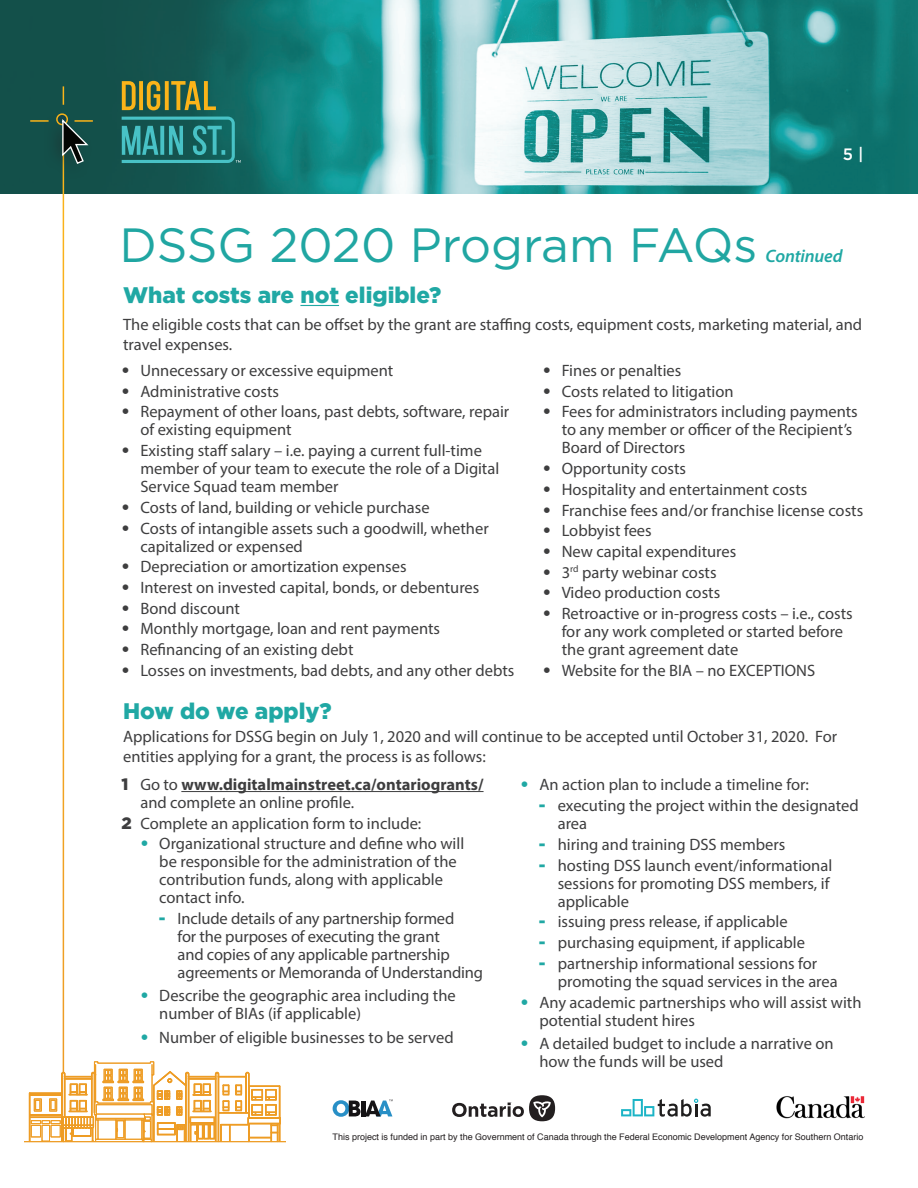
<style>
.page{position:relative;width:918px;height:1188px;background:#fff}
.page>*{position:absolute;margin:0;border:0;box-sizing:border-box;transform-origin:0 0}
.t1{font:48px "Gotham";color:#20a6a2}
.t2{font:900 22.5px "Gotham";color:#20a8a4}
.t3{font:italic 600 18px "Myriad Pro";letter-spacing:-.01em;color:#20a8a4}
.t4{font:16.5px/18px "Myriad Pro";color:#3e3e3f}
.t5{font:700 16.5px/18px "Myriad Pro";color:#3e3e3f}
.t6{font:500 16.5px "Gotham";color:#fff}
.t7{font:9px "Helvetica";color:#231f20}
.s1{font-family:"Gotham";font-weight:900}
.s2{font-weight:400}
.s3{font-family:"Gotham";font-weight:900;color:#20a8a4}
</style>
<div class="page">
<img style="left:0;top:0;width:918px;height:194px">
<svg style="left:30px;top:120px;width:13px;height:2px"></svg>
<svg style="left:63px;top:86px;width:1px;height:19px"></svg>
<hr style="left:63px;top:138px;width:1px;height:935px;background:#fff">
<div style="left:43px;top:112px;width:51px;height:69px;background:#231f20;opacity:.35"></div>
<svg style="left:62px;top:117px;width:31px;height:48px"></svg>
<svg style="left:452px;top:1103px;width:72px;height:14px"></svg>
<div style="left:529px;top:1095px;width:26px;height:26px;background:#231f20;border-radius:50%"></div>
<svg style="left:533px;top:1101px;width:18px;height:16px"></svg>
<svg style="left:621px;top:1099px;width:90px;height:18px"></svg>
<svg style="left:333px;top:1099px;width:60px;height:18px"></svg>
<img style="left:776px;top:1096px;width:89px;height:23px">
<svg style="left:122px;top:81px;width:15px;height:29px"></svg>
<svg style="left:139px;top:81px;width:4px;height:29px"></svg>
<svg style="left:147px;top:81px;width:13px;height:30px"></svg>
<svg style="left:165px;top:81px;width:4px;height:29px"></svg>
<svg style="left:171px;top:81px;width:45px;height:29px"></svg>
<svg style="left:122px;top:117px;width:119px;height:46px;background:#278280"></svg>
<svg style="left:29px;top:1061px;width:252px;height:80px"></svg>
<hr style="left:25px;top:1141px;width:260px;height:1px;background:#ee9c24">
<hr style="left:181px;top:791px;width:303px;height:1px;background:#3e3e3f">
<hr style="left:300px;top:305px;width:39px;height:1px;background:#20a8a4">
<p class="t6" style="left:843px;top:144px;width:22px">5 |</p>
<p class="t1" style="left:120px;top:214px;width:639px">DSSG 2020 Program FAQs</p>
<p class="t3" style="left:766px;top:244px;width:78px">Continued</p>
<p class="t2" style="left:123px;top:280px;width:320px">What costs are not eligible?</p>
<p class="t4" style="left:123px;top:314px;width:741px;line-height:19.8px">The eligible costs that can be offset by the grant are staffing costs, equipment costs, marketing material, and travel expenses.</p>
<p class="t4" style="left:122px;top:361px;width:273px"><span class="s1">•</span> Unnecessary or excessive equipment</p>
<p class="t4" style="left:122px;top:382px;width:159px"><span class="s1">•</span> Administrative costs</p>
<p class="t4" style="left:140px;top:403px;width:370px;text-indent:-19px"><span class="s1">•</span> Repayment of other loans, past debts, software, repair of existing equipment</p>
<p class="t4" style="left:140px;top:441px;width:360px;text-indent:-19px"><span class="s1">•</span> Existing staff salary – i.e. paying a current full-time member of your team to execute the role of a Digital<br>Service Squad team member</p>
<p class="t4" style="left:122px;top:498px;width:310px"><span class="s1">•</span> Costs of land, building or vehicle purchase</p>
<p class="t4" style="left:140px;top:519px;width:350px;text-indent:-19px"><span class="s1">•</span> Costs of intangible assets such a goodwill, whether capitalized or expensed</p>
<p class="t4" style="left:122px;top:557px;width:287px"><span class="s1">•</span> Depreciation or amortization expenses</p>
<p class="t4" style="left:122px;top:578px;width:359px"><span class="s1">•</span> Interest on invested capital, bonds, or debentures</p>
<p class="t4" style="left:122px;top:599px;width:120px"><span class="s1">•</span> Bond discount</p>
<p class="t4" style="left:122px;top:620px;width:320px"><span class="s1">•</span> Monthly mortgage, loan and rent payments</p>
<p class="t4" style="left:122px;top:640px;width:233px"><span class="s1">•</span> Refinancing of an existing debt</p>
<p class="t4" style="left:122px;top:661px;width:394px"><span class="s1">•</span> Losses on investments, bad debts, and any other debts</p>
<p class="t4" style="left:543px;top:361px;width:140px"><span class="s1">•</span> Fines or penalties</p>
<p class="t4" style="left:543px;top:382px;width:192px"><span class="s1">•</span> Costs related to litigation</p>
<p class="t4" style="left:562px;top:403px;width:298px;text-indent:-19px"><span class="s1">•</span> Fees for administrators including payments to any member or officer of the Recipient’s<br>Board of Directors</p>
<p class="t4" style="left:543px;top:459px;width:145px"><span class="s1">•</span> Opportunity costs</p>
<p class="t4" style="left:543px;top:480px;width:266px"><span class="s1">•</span> Hospitality and entertainment costs</p>
<p class="t4" style="left:543px;top:501px;width:322px"><span class="s1">•</span> Franchise fees and/or franchise license costs</p>
<p class="t4" style="left:543px;top:521px;width:110px"><span class="s1">•</span> Lobbyist fees</p>
<p class="t4" style="left:543px;top:542px;width:195px"><span class="s1">•</span> New capital expenditures</p>
<p class="t4" style="left:543px;top:563px;width:175px"><span class="s1">•</span> 3<sup>rd</sup> party webinar costs</p>
<p class="t4" style="left:543px;top:584px;width:179px"><span class="s1">•</span> Video production costs</p>
<p class="t4" style="left:562px;top:604px;width:292px;text-indent:-19px"><span class="s1">•</span> Retroactive or in-progress costs – i.e., costs for any work completed or started before the grant agreement date</p>
<p class="t4" style="left:543px;top:661px;width:274px"><span class="s1">•</span> Website for the BIA – no EXCEPTIONS</p>
<p class="t2" style="left:123px;top:695px;width:210px">How do we apply?</p>
<p class="t4" style="left:123px;top:727px;width:716px;line-height:19.8px">Applications for DSSG begin on July 1, 2020 and will continue to be accepted until October 31, 2020. For entities applying for a grant, the process is as follows:</p>
<p class="t5" style="left:140px;top:775px;width:345px;text-indent:-19px"><span class="s1">1</span> <span class="s2">Go to</span> www.digitalmainstreet.ca/ontariogrants/ <span class="s2">and complete an online profile.</span></p>
<p class="t4" style="left:122px;top:814px;width:301px"><span class="s1">2</span> Complete an application form to include:</p>
<p class="t4" style="left:159px;top:835px;width:306px;text-indent:-19px"><span class="s3">•</span> Organizational structure and define who will be responsible for the administration of the contribution funds, along with applicable contact info.</p>
<p class="t4" style="left:178px;top:909px;width:307px;text-indent:-19px"><span class="s3">-</span> Include details of any partnership formed<br>for the purposes of executing the grant<br>and copies of any applicable partnership agreements or Memoranda of Understanding</p>
<p class="t4" style="left:159px;top:987px;width:298px;text-indent:-19px"><span class="s3">•</span> Describe the geographic area including the number of BIAs (if applicable)</p>
<p class="t4" style="left:140px;top:1028px;width:315px"><span class="s3">•</span> Number of eligible businesses to be served</p>
<p class="t4" style="left:520px;top:775px;width:290px"><span class="s3">•</span> An action plan to include a timeline for:</p>
<p class="t4" style="left:558px;top:797px;width:303px;text-indent:-19px"><span class="s3">-</span> executing the project within the designated area</p>
<p class="t4" style="left:539px;top:835px;width:248px"><span class="s3">-</span> hiring and training DSS members</p>
<p class="t4" style="left:558px;top:856px;width:276px;text-indent:-19px"><span class="s3">-</span> hosting DSS launch event/informational sessions for promoting DSS members, if applicable</p>
<p class="t4" style="left:539px;top:913px;width:250px"><span class="s3">-</span> issuing press release, if applicable</p>
<p class="t4" style="left:539px;top:933px;width:268px"><span class="s3">-</span> purchasing equipment, if applicable</p>
<p class="t4" style="left:558px;top:954px;width:282px;text-indent:-19px"><span class="s3">-</span> partnership informational sessions for promoting the squad services in the area</p>
<p class="t4" style="left:539px;top:993px;width:324px;text-indent:-19px"><span class="s3">•</span> Any academic partnerships who will assist with potential student hires</p>
<p class="t4" style="left:539px;top:1034px;width:296px;text-indent:-19px"><span class="s3">•</span> A detailed budget to include a narrative on how the funds will be used</p>
<p class="t7" style="left:333px;top:1130px;width:532px">This project is funded in part by the Government of Canada through the Federal Economic Development Agency for Southern Ontario</p>
</div>
